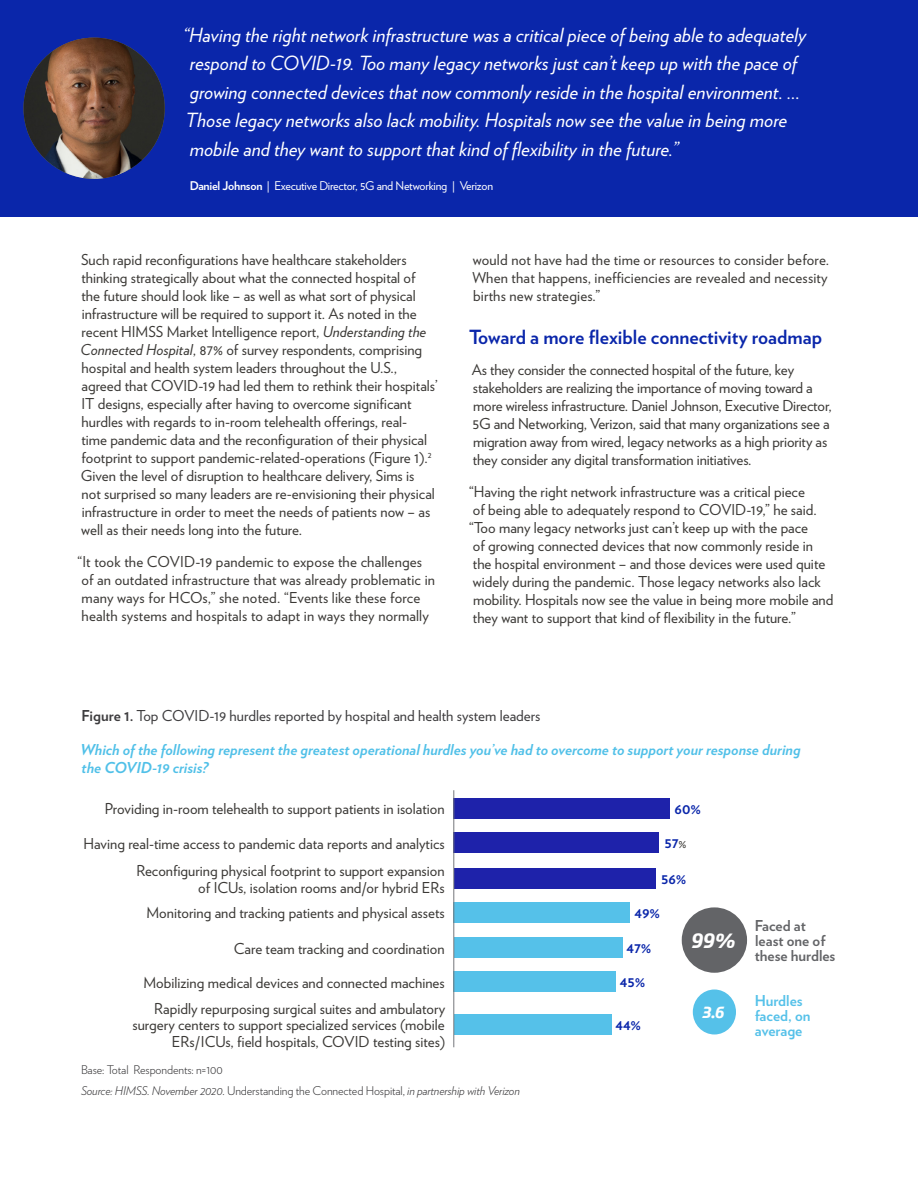
<style>
.page{position:relative;width:918px;height:1188px;background:#fff}
.page>*{position:absolute;margin:0;border:0;box-sizing:border-box;transform-origin:0 0}
.t1{font:italic 700 21px "Prometo";color:#fff}
.t2{font:italic 19.5px/28.5px "Verlag";color:#fff}
.t3{font:700 19.5px "Verlag";color:#0a26aa}
.t4{font:italic 700 16.5px "Prometo";color:#fff}
.t5{font:15px/18px "Verlag";color:#3b3936}
.t6{font:italic 700 15px/18px "Verlag";color:#50c0e8}
.t7{font:15px "Verlag";color:#3d3c3e}
.t8{font:700 15px/15px "Verlag";color:#636467}
.t9{font:700 15px/15px "Verlag";color:#55c1e9}
.t10{font:700 15px "Verlag";color:#0a26aa}
.t11{font:300 12px/21.1px "Verlag";letter-spacing:-.01em;color:#3d3c3e}
.t12{font:12px "Verlag";letter-spacing:-.02em;color:#fff}
.s1{font-weight:700}
.s2{font-style:italic}
.s3{font-weight:400;font-size:12px;color:#3b3936}
</style>
<div class="page">
<div style="left:0;top:0;width:918px;height:216px;background:#0a26aa"></div>
<img style="left:23px;top:38px;width:142px;height:141px;border-radius:71px">
<div style="left:454px;top:798px;width:216px;height:20px;background:#1e22aa"></div>
<div style="left:454px;top:832px;width:205px;height:21px;background:#1e22aa"></div>
<div style="left:454px;top:902px;width:176px;height:20px;background:#55c1e9"></div>
<div style="left:454px;top:868px;width:201px;height:21px;background:#1e22aa"></div>
<div style="left:454px;top:938px;width:169px;height:20px;background:#55c1e9"></div>
<div style="left:454px;top:972px;width:162px;height:20px;background:#55c1e9"></div>
<div style="left:454px;top:1014px;width:158px;height:21px;background:#55c1e9"></div>
<hr style="left:453px;top:790px;width:1px;height:257px;background:#74777b">
<div style="left:682px;top:907px;width:65px;height:66px;background:#636467;border-radius:50%"></div>
<div style="left:693px;top:989px;width:43px;height:45px;background:#55c1e9;border-radius:50%"></div>
<p class="t2" style="left:183px;top:19px;width:625px">“Having the right network infrastructure was a critical piece of being able to adequately respond to COVID-19. Too many legacy networks just can’t keep up with the pace of growing connected devices that now commonly reside in the hospital environment. ...<br>Those legacy networks also lack mobility. Hospitals now see the value in being more mobile and they want to support that kind of flexibility in the future.”</p>
<p class="t12" style="left:190px;top:177px;width:305px"><span class="s1">Daniel Johnson</span> | Executive Director, 5G and Networking | Verizon</p>
<p class="t5" style="left:81px;top:250px;width:359px">Such rapid reconfigurations have healthcare stakeholders thinking strategically about what the connected hospital of<br>the future should look like – as well as what sort of physical infrastructure will be required to support it. As noted in the recent HIMSS Market Intelligence report, <span class="s2">Understanding the Connected Hospital</span>, 87% of survey respondents, comprising hospital and health system leaders throughout the U.S., agreed that COVID-19 had led them to rethink their hospitals’ IT designs, especially after having to overcome significant hurdles with regards to in-room telehealth offerings, real-<br>time pandemic data and the reconfiguration of their physical footprint to support pandemic-related-operations (Figure 1).<sup>2<br></sup>Given the level of disruption to healthcare delivery, Sims is<br>not surprised so many leaders are re-envisioning their physical infrastructure in order to meet the needs of patients now – as well as their needs long into the future.</p>
<p class="t5" style="left:78px;top:552px;width:359px">“It took the COVID-19 pandemic to expose the challenges of an outdated infrastructure that was already problematic in many ways for HCOs,” she noted. “Events like these force health systems and hospitals to adapt in ways they normally</p>
<p class="t5" style="left:472px;top:250px;width:358px;text-align:justify">would not have had the time or resources to consider before.<br>When that happens, inefficiencies are revealed and necessity births new strategies.”</p>
<h2 class="t3" style="left:469px;top:322px;width:355px">Toward a more flexible connectivity roadmap</h2>
<p class="t5" style="left:472px;top:360px;width:361px">As they consider the connected hospital of the future, key stakeholders are realizing the importance of moving toward a more wireless infrastructure. Daniel Johnson, Executive Director, 5G and Networking, Verizon, said that many organizations see a migration away from wired, legacy networks as a high priority as they consider any digital transformation initiatives.</p>
<p class="t5" style="left:469px;top:482px;width:366px">“Having the right network infrastructure was a critical piece<br>of being able to adequately respond to COVID-19,” he said. “Too many legacy networks just can’t keep up with the pace<br>of growing connected devices that now commonly reside in<br>the hospital environment – and those devices were used quite widely during the pandemic. Those legacy networks also lack mobility. Hospitals now see the value in being more mobile and they want to support that kind of flexibility in the future.”</p>
<p class="t7" style="left:82px;top:705px;width:460px"><span class="s1">Figure 1.</span> Top COVID-19 hurdles reported by hospital and health system leaders</p>
<p class="t6" style="left:81px;top:739px;width:722px">Which of the following represent the greatest operational hurdles you’ve had to overcome to support your response during the COVID-19 crisis?</p>
<p class="t5" style="left:105px;top:799px;width:341px">Providing in-room telehealth to support patients in isolation</p>
<p class="t10" style="left:674px;top:796px;width:28px">60%</p>
<p class="t5" style="left:84px;top:833px;width:363px">Having real-time access to pandemic data reports and analytics</p>
<p class="t10" style="left:664px;top:831px;width:24px">57<span class="s3">%</span></p>
<p class="t5" style="left:136px;top:862px;width:310px;line-height:16.5px;text-align:right">Reconfiguring physical footprint to support expansion of ICUs, isolation rooms and/or hybrid ERs</p>
<p class="t10" style="left:661px;top:867px;width:27px">56%</p>
<p class="t5" style="left:147px;top:903px;width:300px">Monitoring and tracking patients and physical assets</p>
<p class="t10" style="left:635px;top:900px;width:27px">49%</p>
<p class="t5" style="left:234px;top:939px;width:212px">Care team tracking and coordination</p>
<p class="t10" style="left:627px;top:936px;width:26px">47%</p>
<p class="t5" style="left:144px;top:973px;width:303px">Mobilizing medical devices and connected machines</p>
<p class="t10" style="left:620px;top:970px;width:27px">45%</p>
<p class="t5" style="left:132px;top:1000px;width:314px;line-height:16.5px;text-align:right">Rapidly repurposing surgical suites and ambulatory surgery centers to support specialized services (mobile<br>ERs/ICUs, field hospitals, COVID testing sites)</p>
<p class="t10" style="left:616px;top:1013px;width:27px">44%</p>
<p class="t11" style="left:81px;top:1059px;width:440px">Base: Total Respondents: n=100<br><span class="s2">Source: HIMSS. November 2020</span>. Understanding the Connected Hospital, <span class="s2">in partnership with Verizon</span></p>
<h1 class="t1" style="left:692px;top:927px;width:45px">99%</h1>
<p class="t4" style="left:703px;top:1002px;width:23px">3.6</p>
<p class="t8" style="left:755px;top:917px;width:82px">Faced at least one of these hurdles</p>
<p class="t9" style="left:755px;top:992px;width:57px">Hurdles faced, on average</p>
</div>
